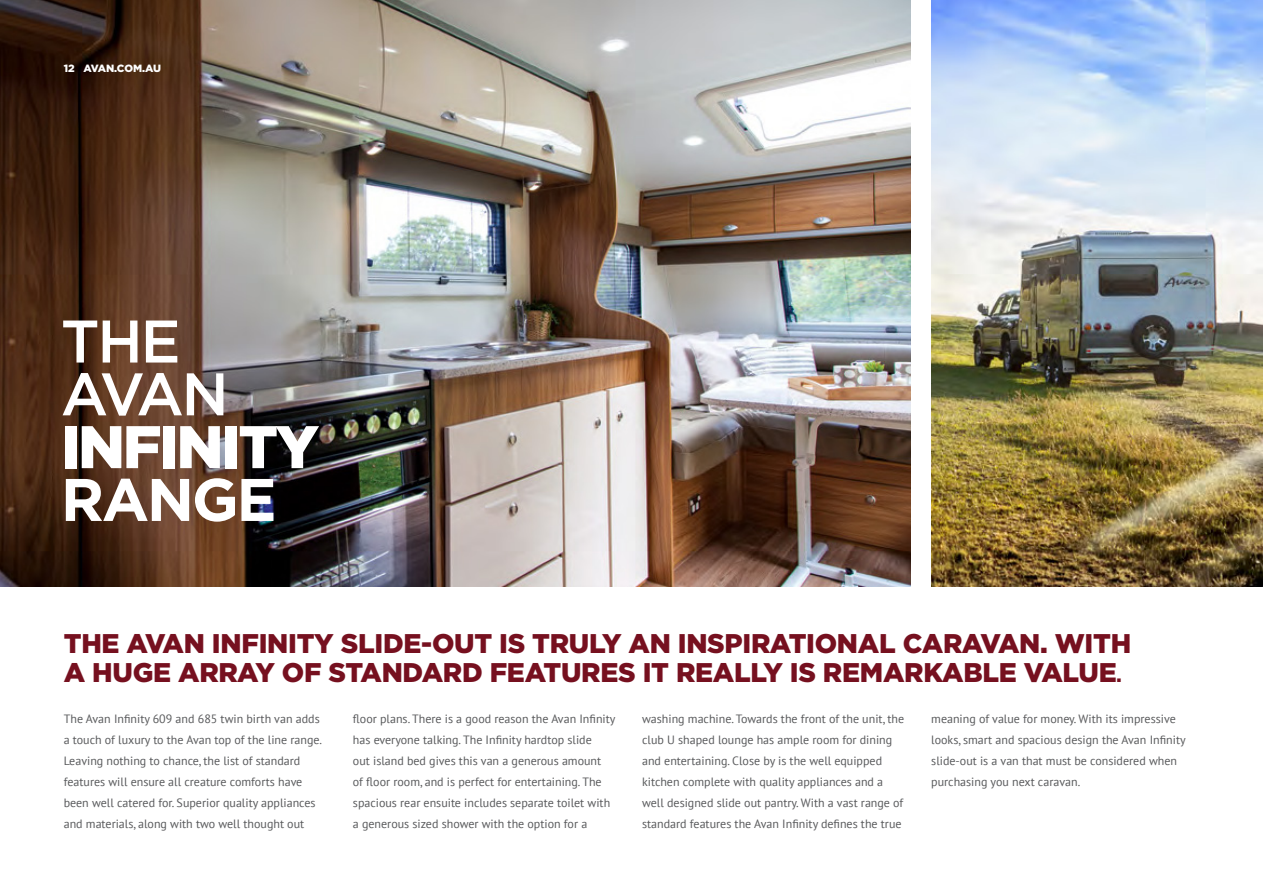
<style>
.page{position:relative;width:1263px;height:893px;background:#fff}
.page>*{position:absolute;margin:0;border:0;box-sizing:border-box;transform-origin:0 0}
.t1{font:900 60px "Gotham";letter-spacing:-.04em;color:#fff}
.t2{font:500 60px/52.8px "Gotham";letter-spacing:-.04em;color:#fff}
.t3{font:700 60px "Gotham";letter-spacing:-.04em;color:#fff}
.t4{font:900 27px/28.5px "Gotham";letter-spacing:-.01em;color:#76101f}
.t5{font:12px/21px "PT Sans";color:#58595b}
.t6{font:900 10.5px "Gotham";letter-spacing:-.02em;color:#fff}
.s1{font-size:18px}
</style>
<div class="page">
<img style="left:0;top:0;width:910px;height:586px">
<img style="left:931px;top:0;width:332px;height:586px">
<p class="t6" style="left:64px;top:61px;width:99px">12 AVAN.COM.AU</p>
<h1 class="t2" style="left:61px;top:314px;width:170px">THE<br>AVAN</h1>
<h1 class="t1" style="left:61px;top:406px;width:260px">INFINITY</h1>
<h1 class="t3" style="left:61px;top:460px;width:217px">RANGE</h1>
<h2 class="t4" style="left:64px;top:629px;width:1069px">THE AVAN INFINITY SLIDE-OUT IS TRULY AN INSPIRATIONAL CARAVAN. WITH<br>A HUGE ARRAY OF STANDARD FEATURES IT REALLY IS REMARKABLE VALUE<span class="s1">.</span></h2>
<p class="t5" style="left:64px;top:708px;width:260px">The Avan Infinity 609 and 685 twin birth van adds a touch of luxury to the Avan top of the line range.<br>Leaving nothing to chance, the list of standard features will ensure all creature comforts have been well catered for. Superior quality appliances and materials, along with two well thought out</p>
<p class="t5" style="left:353px;top:708px;width:264px">floor plans. There is a good reason the Avan Infinity has everyone talking. The Infinity hardtop slide<br>out island bed gives this van a generous amount<br>of floor room, and is perfect for entertaining. The spacious rear ensuite includes separate toilet with a generous sized shower with the option for a</p>
<p class="t5" style="left:642px;top:708px;width:264px">washing machine. Towards the front of the unit, the club U shaped lounge has ample room for dining and entertaining. Close by is the well equipped kitchen complete with quality appliances and a well designed slide out pantry. With a vast range of standard features the Avan Infinity defines the true</p>
<p class="t5" style="left:931px;top:708px;width:256px">meaning of value for money. With its impressive looks, smart and spacious design the Avan Infinity slide-out is a van that must be considered when purchasing you next caravan.</p>
</div>
